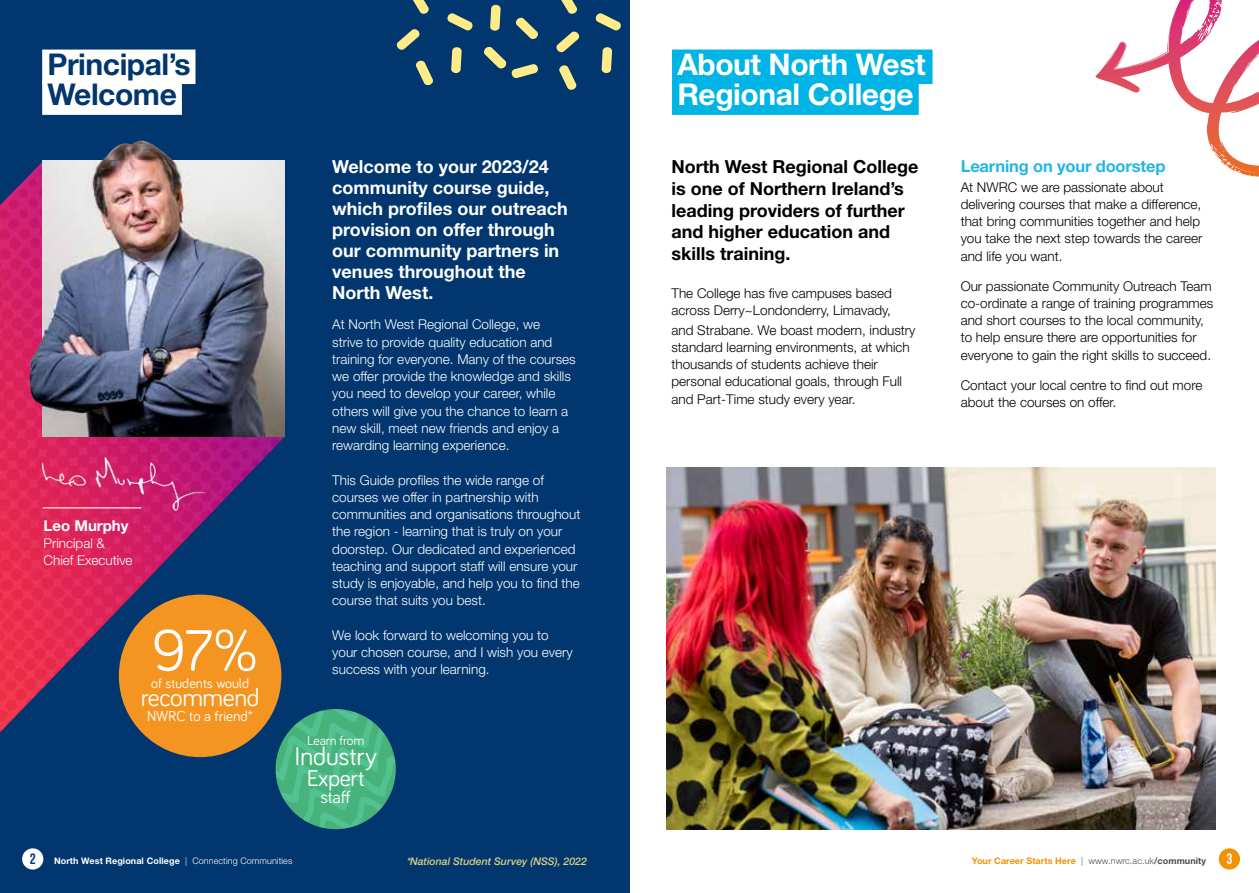
<style>
.page{position:relative;width:1259px;height:893px;background:#fff}
.page>*{position:absolute;margin:0;border:0;box-sizing:border-box;transform-origin:0 0}
.t1{font:59.7px "Bariol";color:#fff}
.Heading2{font:700 30px "Helvetica Neue LT Std";letter-spacing:-.015em;color:#fff}
.Heading2-2{font:700 30px "Helvetica Neue LT Std";letter-spacing:-.015em;color:#01366e}
.t2{font:26.4px "Bariol";letter-spacing:-.01em;color:#fff}
.t3{font:25.5px "Bariol";letter-spacing:-.015em;color:#fff}
.t4{font:23.55px "Bariol";letter-spacing:-.01em;color:#fff}
.t5{font:700 18px/21px "Helvetica Neue LT Std";color:#fff}
.Subtitle{font:700 18px/21.6px "Helvetica Neue LT Std";color:#000}
.t6{font:18px "Bariol";color:#fff}
.Subtitle-2{font:700 16.5px "Helvetica Neue LT Std";letter-spacing:-.01em;color:#23b6e3}
.t7{font:700 15px "Helvetica Neue LT Std";color:#fff}
.t8{font:700 15px "Bebas Neue";color:#fff}
.t9{font:700 15px "Bebas Neue";color:#01366e}
.t10{font:14.85px "Bariol";color:#fff}
.t11{font:14.1px "Bariol";color:#fff}
.t12{font:300 13.5px/17.2px "Helvetica Neue LT Std";color:#fff}
.Subtitle-3{font:300 13.5px/17.2px "Helvetica Neue LT Std";color:#000}
.t13{font:13.5px "Bariol";letter-spacing:-.015em;color:#fff}
.t14{font:italic 500 10.5px "Helvetica Neue LT Std";color:#ffec88}
.t15{font:700 9px "Helvetica Neue LT Std";letter-spacing:.01em;color:#fff}
.t16{font:700 9px "Helvetica Neue LT Std";letter-spacing:.01em;color:#f39200}
.s1{font-weight:300}
.s2{font-weight:300;color:#4a4a49}
.s3{color:#4a4a49}
</style>
<div class="page">
<div style="left:1218px;top:848px;width:22px;height:21px;background:#f39200;border-radius:50%"></div>
<img style="left:666px;top:468px;width:550px;height:361px">
<div style="left:0;top:0;width:629px;height:893px;background:#01366e"></div>
<img style="left:0;top:160px;width:285px;height:586px">
<div style="left:42px;top:50px;width:153px;height:34px;background:#fff"></div>
<div style="left:42px;top:80px;width:140px;height:35px;background:#fff"></div>
<div style="left:672px;top:50px;width:260px;height:34px;background:#00b4e5"></div>
<div style="left:672px;top:80px;width:246px;height:35px;background:#00b4e5"></div>
<div style="left:22px;top:848px;width:21px;height:21px;background:#fff;border-radius:50%"></div>
<div style="left:119px;top:595px;width:162px;height:162px;background:#f49522;border-radius:50%"></div>
<svg style="left:276px;top:709px;width:120px;height:120px"></svg>
<svg style="left:396px;top:29px;width:24px;height:21px"></svg>
<svg style="left:413px;top:0;width:16px;height:14px"></svg>
<svg style="left:451px;top:47px;width:11px;height:26px"></svg>
<svg style="left:416px;top:60px;width:17px;height:26px"></svg>
<svg style="left:447px;top:13px;width:26px;height:18px"></svg>
<svg style="left:556px;top:31px;width:23px;height:22px"></svg>
<svg style="left:561px;top:0;width:16px;height:14px"></svg>
<svg style="left:601px;top:47px;width:11px;height:26px"></svg>
<svg style="left:490px;top:5px;width:11px;height:26px"></svg>
<svg style="left:559px;top:65px;width:18px;height:25px"></svg>
<svg style="left:516px;top:17px;width:22px;height:22px"></svg>
<svg style="left:484px;top:47px;width:54px;height:32px"></svg>
<svg style="left:595px;top:13px;width:26px;height:18px"></svg>
<img style="left:43px;top:452px;width:164px;height:62px">
<hr style="left:43px;top:507px;width:98px;height:1px;background:#fff">
<svg style="left:1180px;top:0;width:41px;height:44px"></svg>
<img style="left:28px;top:336px;width:15px;height:74px">
<img style="left:103px;top:140px;width:69px;height:20px">
<img style="left:43px;top:160px;width:242px;height:277px">
<p class="Heading2-2" style="left:47px;top:46px;width:145px">Principal’s</p>
<p class="Heading2-2" style="left:47px;top:76px;width:131px">Welcome</p>
<p class="t7" style="left:44px;top:516px;width:87px">Leo Murphy</p>
<p class="t12" style="left:44px;top:534px;width:91px">Principal &amp;<br>Chief Executive</p>
<p class="t1" style="left:152px;top:610px;width:108px">97%</p>
<p class="t3" style="left:141px;top:680px;width:120px">recommend</p>
<p class="t10" style="left:147px;top:705px;width:108px">NWRC to a friend*</p>
<p class="t11" style="left:151px;top:674px;width:99px">of students would</p>
<p class="t5" style="left:332px;top:156px;width:237px">Welcome to your 2023/24 community course guide, which profiles our outreach provision on offer through our community partners in venues throughout the<br>North West.</p>
<p class="t12" style="left:332px;top:316px;width:245px">At North West Regional College, we<br>strive to provide quality education and training for everyone. Many of the courses we offer provide the knowledge and skills you need to develop your career, while others will give you the chance to learn a new skill, meet new friends and enjoy a rewarding learning experience.</p>
<p class="t12" style="left:332px;top:471px;width:250px">This Guide profiles the wide range of courses we offer in partnership with communities and organisations throughout the region - learning that is truly on your doorstep. Our dedicated and experienced teaching and support staff will ensure your study is enjoyable, and help you to find the course that suits you best.</p>
<p class="t12" style="left:332px;top:626px;width:242px">We look forward to welcoming you to your chosen course, and I wish you every success with your learning.</p>
<p class="t13" style="left:307px;top:731px;width:58px">Learn from</p>
<p class="t2" style="left:294px;top:738px;width:84px">Industry</p>
<p class="t4" style="left:307px;top:762px;width:60px">Expert</p>
<p class="t6" style="left:321px;top:785px;width:32px">staff</p>
<p class="t9" style="left:30px;top:850px;width:7px">2</p>
<p class="t15" style="left:54px;top:855px;width:240px">North West Regional College <span class="s1">| Connecting Communities</span></p>
<p class="t14" style="left:406px;top:855px;width:182px">*National Student Survey (NSS), 2022</p>
<p class="Heading2" style="left:677px;top:46px;width:250px">About North West</p>
<p class="Heading2" style="left:677px;top:76px;width:238px">Regional College</p>
<p class="Subtitle" style="left:671px;top:156px;width:248px">North West Regional College is one of Northern Ireland’s leading providers of further and higher education and skills training.</p>
<p class="Subtitle-3" style="left:671px;top:284px;width:222px">The College has five campuses based across Derry~Londonderry, Limavady,</p>
<p class="Subtitle-3" style="left:671px;top:321px;width:245px">and Strabane. We boast modern, industry standard learning environments, at which thousands of students achieve their personal educational goals, through Full and Part-Time study every year.</p>
<p class="Subtitle-2" style="left:960px;top:156px;width:206px">Learning on your doorstep</p>
<p class="Subtitle-3" style="left:960px;top:178px;width:243px">At NWRC we are passionate about delivering courses that make a difference, that bring communities together and help you take the next step towards the career and life you want.</p>
<p class="Subtitle-3" style="left:960px;top:277px;width:254px">Our passionate Community Outreach Team co-ordinate a range of training programmes and short courses to the local community, to help ensure there are opportunities for everyone to gain the right skills to succeed.</p>
<p class="Subtitle-3" style="left:960px;top:376px;width:243px">Contact your local centre to find out more about the courses on offer.</p>
<p class="t16" style="left:971px;top:855px;width:236px">Your Career Starts Here <span class="s2">| www.nwrc.ac.uk</span><span class="s3">/community</span></p>
<p class="t8" style="left:1226px;top:851px;width:7px">3</p>
</div>
